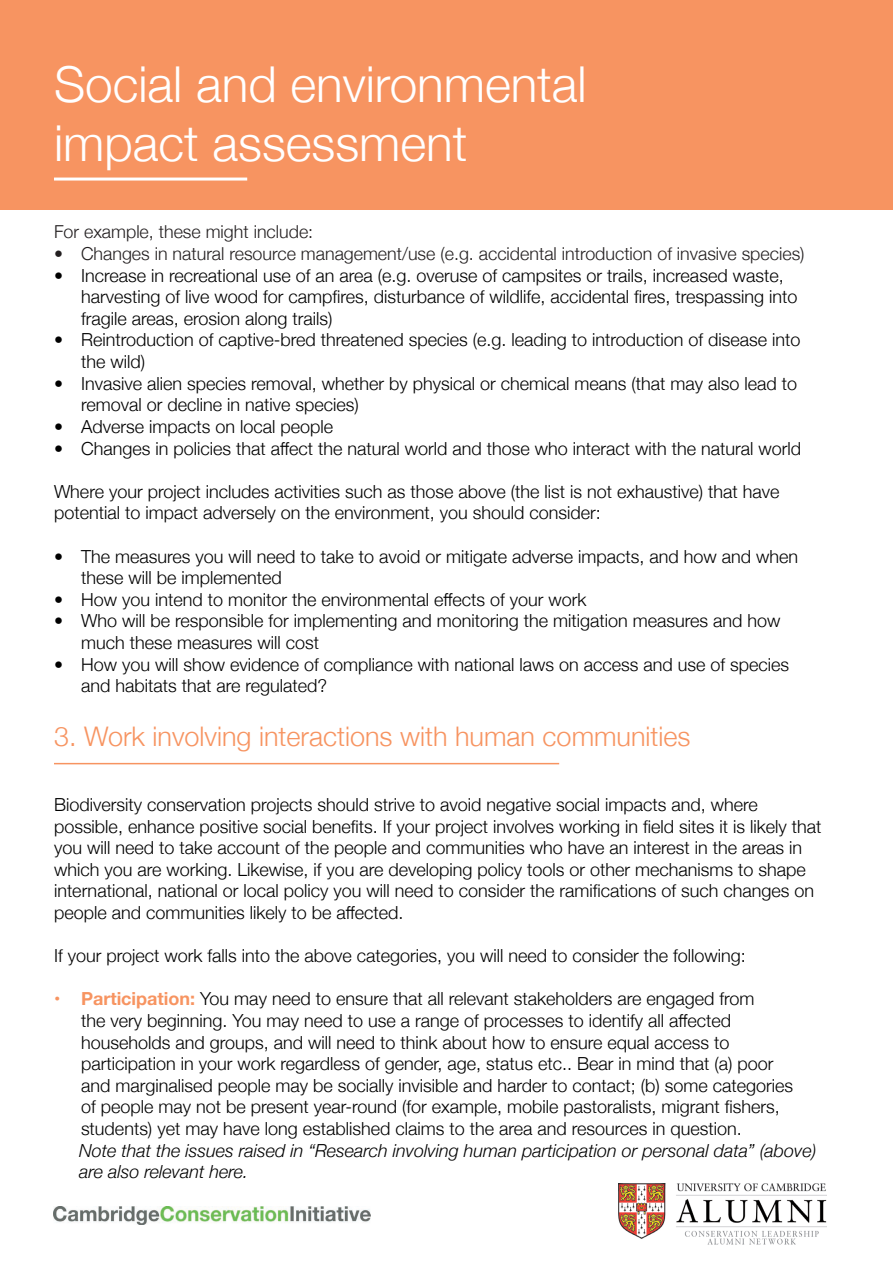
<style>
.page{position:relative;width:893px;height:1263px;background:#fff}
.page>*{position:absolute;margin:0;border:0;box-sizing:border-box;transform-origin:0 0}
.t1{font:300 49.5px/59.4px "Helvetica Neue";color:#fff}
.t2{font:300 27px "Helvetica Neue";color:#f79461}
.t3{font:300 18px/21.6px "Helvetica Neue";color:#000}
.t4{font:italic 300 18px/21.6px "Helvetica Neue";color:#000}
.t5{font:300 17.85px "Helvetica Neue";color:#231f20}
.s1{font-weight:700;color:#f79461}
</style>
<div class="page">
<div style="left:0;top:0;width:893px;height:209px;background:#f79461"></div>
<img style="left:53px;top:1206px;width:317px;height:19px">
<img style="left:619px;top:1184px;width:207px;height:61px">
<hr style="left:54px;top:763px;width:505px;height:1px;background:#f79461">
<hr style="left:54px;top:178px;width:193px;height:3px;background:#fff">
<h1 class="t1" style="left:54px;top:51px;width:534px">Social and environmental impact assessment</h1>
<p class="t5" style="left:54px;top:218px;width:261px">For example, these might include:</p>
<p class="t5" style="left:54px;top:239px;width:752px">• Changes in natural resource management/use (e.g. accidental introduction of invasive species)</p>
<p class="t3" style="left:81px;top:263px;width:718px;text-indent:-27px">• Increase in recreational use of an area (e.g. overuse of campsites or trails, increased waste, harvesting of live wood for campfires, disturbance of wildlife, accidental fires, trespassing into fragile areas, erosion along trails)</p>
<p class="t3" style="left:81px;top:328px;width:721px;text-indent:-27px">• Reintroduction of captive-bred threatened species (e.g. leading to introduction of disease into the wild)</p>
<p class="t3" style="left:81px;top:371px;width:718px;text-indent:-27px">• Invasive alien species removal, whether by physical or chemical means (that may also lead to removal or decline in native species)</p>
<p class="t3" style="left:54px;top:414px;width:281px">• Adverse impacts on local people</p>
<p class="t3" style="left:54px;top:436px;width:749px">• Changes in policies that affect the natural world and those who interact with the natural world</p>
<p class="t3" style="left:54px;top:479px;width:727px">Where your project includes activities such as those above (the list is not exhaustive) that have potential to impact adversely on the environment, you should consider:</p>
<p class="t3" style="left:81px;top:544px;width:719px;text-indent:-27px">• The measures you will need to take to avoid or mitigate adverse impacts, and how and when these will be implemented</p>
<p class="t3" style="left:54px;top:587px;width:534px">• How you intend to monitor the environmental effects of your work</p>
<p class="t3" style="left:81px;top:609px;width:701px;text-indent:-27px">• Who will be responsible for implementing and monitoring the mitigation measures and how much these measures will cost</p>
<p class="t3" style="left:81px;top:652px;width:710px;text-indent:-27px">• How you will show evidence of compliance with national laws on access and use of species and habitats that are regulated?</p>
<h2 class="t2" style="left:54px;top:715px;width:638px">3. Work involving interactions with human communities</h2>
<p class="t3" style="left:54px;top:792px;width:769px">Biodiversity conservation projects should strive to avoid negative social impacts and, where possible, enhance positive social benefits. If your project involves working in field sites it is likely that you will need to take account of the people and communities who have an interest in the areas in which you are working. Likewise, if you are developing policy tools or other mechanisms to shape international, national or local policy you will need to consider the ramifications of such changes on people and communities likely to be affected.</p>
<p class="t3" style="left:54px;top:944px;width:693px">If your project work falls into the above categories, you will need to consider the following:</p>
<p class="t3" style="left:81px;top:987px;width:714px;text-indent:-27px"><span class="s1">• Participation:</span> You may need to ensure that all relevant stakeholders are engaged from<br>the very beginning. You may need to use a range of processes to identify all affected households and groups, and will need to think about how to ensure equal access to participation in your work regardless of gender, age, status etc.. Bear in mind that (a) poor and marginalised people may be socially invisible and harder to contact; (b) some categories of people may not be present year-round (for example, mobile pastoralists, migrant fishers, students) yet may have long established claims to the area and resources in question.</p>
<p class="t4" style="left:79px;top:1138px;width:739px">Note that the issues raised in “Research involving human participation or personal data” (above) are also relevant here.</p>
</div>
